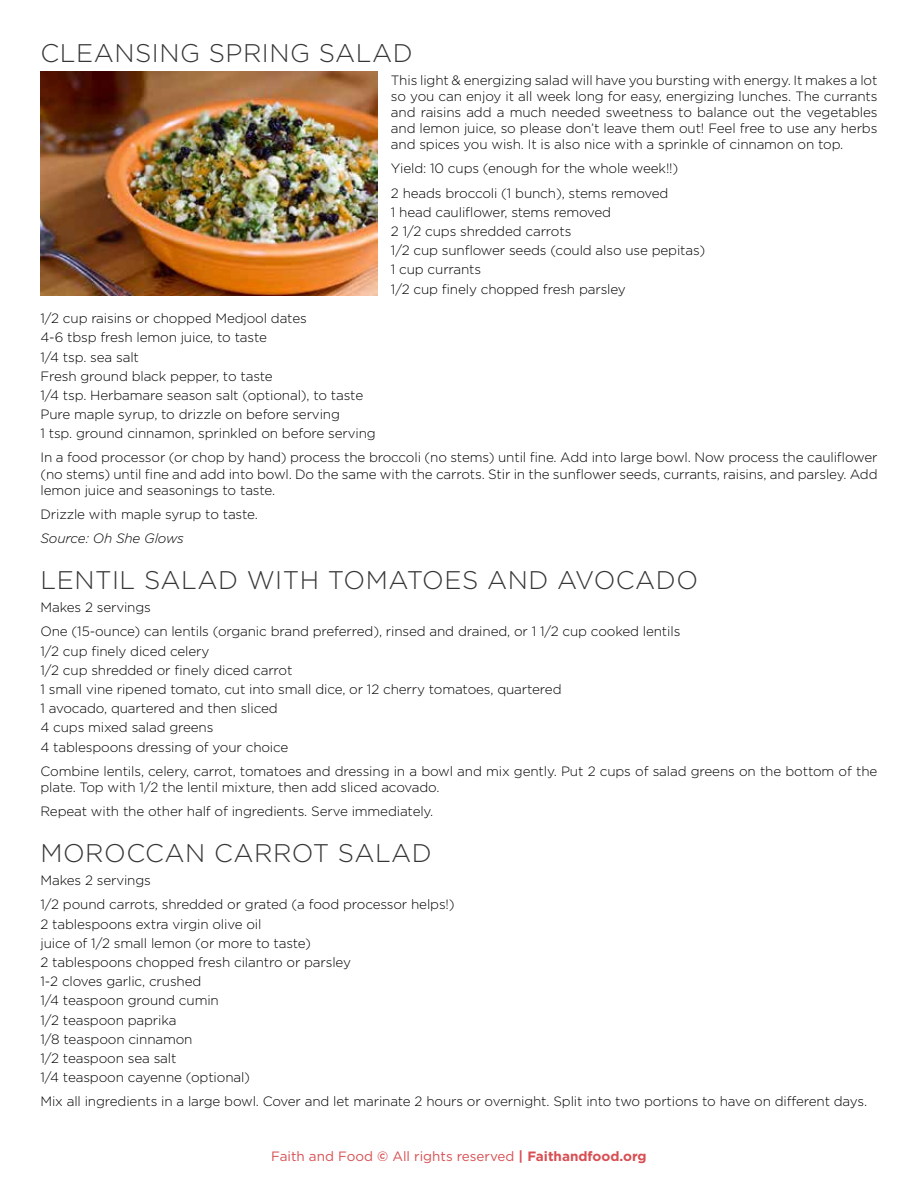
<style>
.page{position:relative;width:918px;height:1188px;background:#fff}
.page>*{position:absolute;margin:0;border:0;box-sizing:border-box;transform-origin:0 0}
.t1{font:300 25.5px "Gotham HTF";letter-spacing:.02em;color:#363635}
.t2{font:300 13.5px/19.2px "Gotham HTF";letter-spacing:-.01em;color:#000}
.t3{font:13.5px "Gotham HTF";color:#d84f53}
.t4{font:italic 300 13.5px "Gotham HTF";letter-spacing:-.01em;color:#000}
.s1{font-weight:700}
</style>
<div class="page">
<img style="left:41px;top:71px;width:336px;height:225px">
<h1 class="t1" style="left:40px;top:39px;width:374px">CLEANSING SPRING SALAD</h1>
<p class="t2" style="left:391px;top:72px;width:488px;line-height:16.2px;text-align:justify">This light &amp; energizing salad will have you bursting with energy. It makes a lot so you can enjoy it all week long for easy, energizing lunches. The currants and raisins add a much needed sweetness to balance out the vegetables and lemon juice, so please don’t leave them out! Feel free to use any herbs and spices you wish. It is also nice with a sprinkle of cinnamon on top.</p>
<p class="t2" style="left:391px;top:157px;width:289px;line-height:24px">Yield: 10 cups (enough for the whole week!!)<br>2 heads broccoli (1 bunch), stems removed</p>
<p class="t2" style="left:391px;top:202px;width:316px">1 head cauliflower, stems removed<br>2 1/2 cups shredded carrots<br>1/2 cup sunflower seeds (could also use pepitas)<br>1 cup currants<br>1/2 cup finely chopped fresh parsley</p>
<p class="t2" style="left:41px;top:309px;width:337px">1/2 cup raisins or chopped Medjool dates<br>4-6 tbsp fresh lemon juice, to taste<br>1/4 tsp. sea salt<br>Fresh ground black pepper, to taste<br>1/4 tsp. Herbamare season salt (optional), to taste Pure maple syrup, to drizzle on before serving<br>1 tsp. ground cinnamon, sprinkled on before serving</p>
<p class="t2" style="left:41px;top:449px;width:839px;line-height:16.2px;text-align:justify">In a food processor (or chop by hand) process the broccoli (no stems) until fine. Add into large bowl. Now process the cauliflower (no stems) until fine and add into bowl. Do the same with the carrots. Stir in the sunflower seeds, currants, raisins, and parsley. Add lemon juice and seasonings to taste.</p>
<p class="t2" style="left:41px;top:504px;width:219px">Drizzle with maple syrup to taste.</p>
<p class="t4" style="left:41px;top:531px;width:145px">Source: Oh She Glows</p>
<h1 class="t1" style="left:40px;top:567px;width:659px">LENTIL SALAD WITH TOMATOES AND AVOCADO</h1>
<p class="t2" style="left:40px;top:595px;width:641px;line-height:24px">Makes 2 servings<br>One (15-ounce) can lentils (organic brand preferred), rinsed and drained, or 1 1/2 cup cooked lentils</p>
<p class="t2" style="left:40px;top:641px;width:523px">1/2 cup finely diced celery<br>1/2 cup shredded or finely diced carrot<br>1 small vine ripened tomato, cut into small dice, or 12 cherry tomatoes, quartered 1 avocado, quartered and then sliced<br>4 cups mixed salad greens<br>4 tablespoons dressing of your choice</p>
<p class="t2" style="left:40px;top:763px;width:838px;line-height:16.2px">Combine lentils, celery, carrot, tomatoes and dressing in a bowl and mix gently. Put 2 cups of salad greens on the bottom of the plate. Top with 1/2 the lentil mixture, then add sliced acovado.</p>
<p class="t2" style="left:40px;top:801px;width:394px">Repeat with the other half of ingredients. Serve immediately.</p>
<h1 class="t1" style="left:40px;top:839px;width:393px">MOROCCAN CARROT SALAD</h1>
<p class="t2" style="left:40px;top:868px;width:416px;line-height:24px">Makes 2 servings<br>1/2 pound carrots, shredded or grated (a food processor helps!)</p>
<p class="t2" style="left:40px;top:914px;width:312px">2 tablespoons extra virgin olive oil<br>juice of 1/2 small lemon (or more to taste)<br>2 tablespoons chopped fresh cilantro or parsley<br>1-2 cloves garlic, crushed<br>1/4 teaspoon ground cumin<br>1/2 teaspoon paprika<br>1/8 teaspoon cinnamon<br>1/2 teaspoon sea salt<br>1/4 teaspoon cayenne (optional)</p>
<p class="t2" style="left:40px;top:1092px;width:828px">Mix all ingredients in a large bowl. Cover and let marinate 2 hours or overnight. Split into two portions to have on different days.</p>
<p class="t3" style="left:271px;top:1148px;width:377px">Faith and Food <span class="s1">©</span> All rights reserved <span class="s1">| Faithandfood.org</span></p>
</div>
